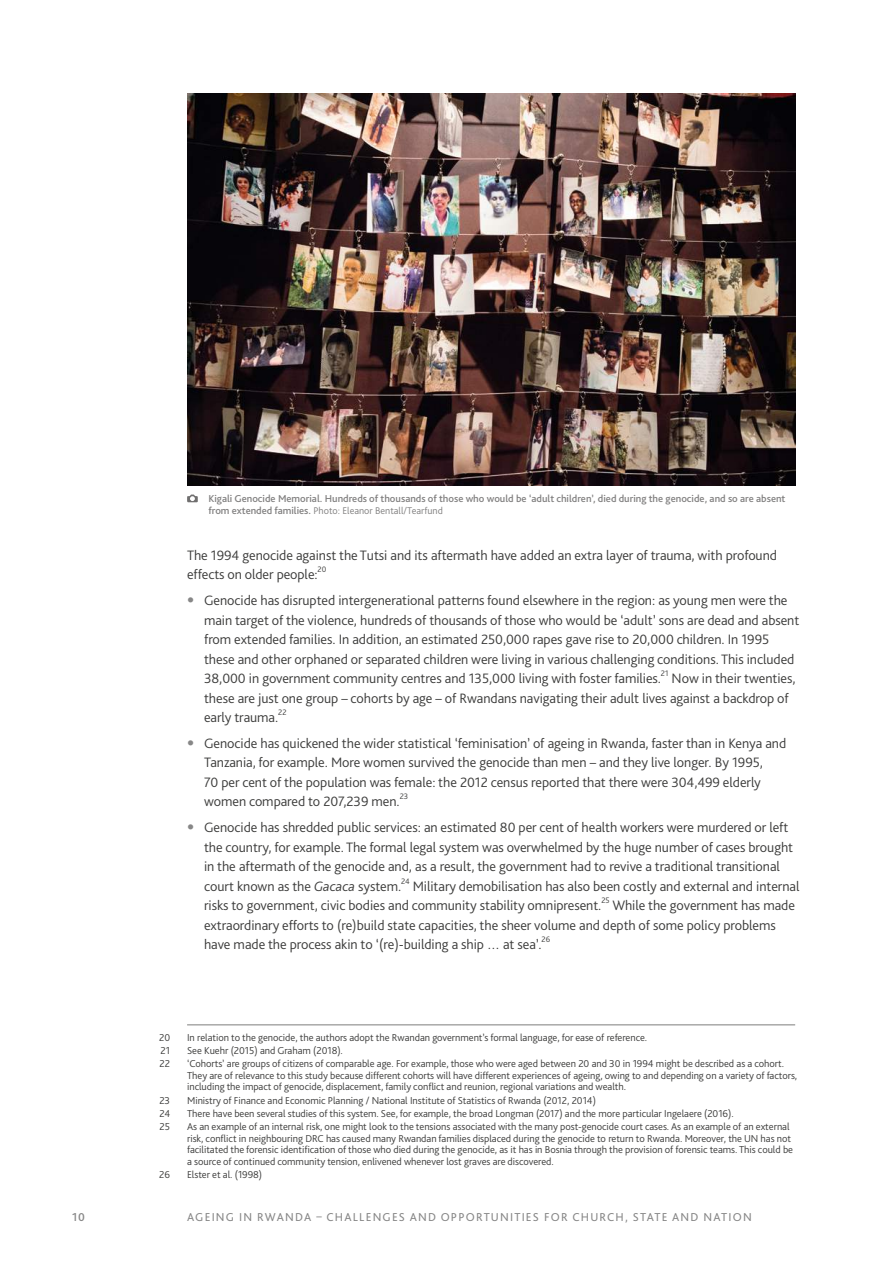
<style>
.page{position:relative;width:893px;height:1263px;background:#fff}
.page>*{position:absolute;margin:0;border:0;box-sizing:border-box;transform-origin:0 0}
.t1{font:300 14.25px/19.5px "Bliss Pro";letter-spacing:-.005em;color:#3c3c3b}
.t2{font:12px "Bliss Pro";letter-spacing:.1em;color:#878787}
.t3{font:500 12px "Bliss Pro";color:#878787}
.t4{font:300 10.5px/11.6px "Bliss Pro";letter-spacing:-.005em;color:#3c3c3b}
.t5{font:500 10.5px "Bliss Pro";color:#818080}
.t6{font:300 10.2px "Bliss Pro";color:#818080}
.t7{font:300 8.25px "Bliss Pro";letter-spacing:-.005em;color:#3c3c3b}
.s1{font-weight:500;font-size:10.5px}
.s2{font-family:"Trade Gothic Bold Cond Twenty";font-weight:400;color:#878787}
.s3{font-style:italic}
</style>
<div class="page">
<img style="left:187px;top:94px;width:608px;height:392px">
<svg style="left:187px;top:494px;width:11px;height:8px"></svg>
<hr style="left:187px;top:1024px;width:608px;height:1px;background:#7e7e7d">
<p class="t5" style="left:208px;top:492px;width:579px">Kigali Genocide Memorial. Hundreds of thousands of those who would be ‘adult children’, died during the genocide, and so are absent</p>
<p class="t6" style="left:208px;top:505px;width:236px"><span class="s1">from extended families.</span> Photo: Eleanor Bentall/Tearfund</p>
<p class="t1" style="left:187px;top:545px;width:591px">The 1994 genocide against the Tutsi and its aftermath have added an extra layer of trauma, with profound effects on older people:</p>
<p class="t7" style="left:318px;top:564px;width:10px">20</p>
<p class="t1" style="left:204px;top:590px;width:597px;text-indent:-17px"><span class="s2">•</span> Genocide has disrupted intergenerational patterns found elsewhere in the region: as young men were the main target of the violence, hundreds of thousands of those who would be ‘adult’ sons are dead and absent from extended families. In addition, an estimated 250,000 rapes gave rise to 20,000 children. In 1995 these and other orphaned or separated children were living in various challenging conditions. This included 38,000 in government community centres and 135,000 living with foster families.</p>
<p class="t7" style="left:661px;top:668px;width:9px">21</p>
<p class="t1" style="left:204px;top:668px;width:593px;text-indent:467px">Now in their twenties, these are just one group – cohorts by age – of Rwandans navigating their adult lives against a backdrop of early trauma.</p>
<p class="t7" style="left:278px;top:707px;width:10px">22</p>
<p class="t1" style="left:204px;top:733px;width:584px;text-indent:-17px"><span class="s2">•</span> Genocide has quickened the wider statistical ‘feminisation’ of ageing in Rwanda, faster than in Kenya and Tanzania, for example. More women survived the genocide than men – and they live longer. By 1995,<br>70 per cent of the population was female: the 2012 census reported that there were 304,499 elderly women compared to 207,239 men.</p>
<p class="t7" style="left:400px;top:791px;width:10px">23</p>
<p class="t1" style="left:204px;top:817px;width:591px;text-indent:-17px"><span class="s2">•</span> Genocide has shredded public services: an estimated 80 per cent of health workers were murdered or left the country, for example. The formal legal system was overwhelmed by the huge number of cases brought in the aftermath of the genocide and, as a result, the government had to revive a traditional transitional court known as the <span class="s3">Gacaca</span> system.</p>
<p class="t7" style="left:401px;top:876px;width:10px">24</p>
<p class="t1" style="left:204px;top:876px;width:597px;text-indent:209px">Military demobilisation has also been costly and external and internal risks to government, civic bodies and community stability omnipresent.</p>
<p class="t7" style="left:601px;top:895px;width:10px">25</p>
<p class="t1" style="left:204px;top:895px;width:592px;text-indent:408px">While the government has made extraordinary efforts to (re)build state capacities, the sheer volume and depth of some policy problems have made the process akin to ‘(re)-building a ship … at sea’.</p>
<p class="t7" style="left:542px;top:934px;width:10px">26</p>
<p class="t4" style="left:159px;top:1031px;width:13px">20</p>
<p class="t4" style="left:187px;top:1031px;width:462px">In relation to the genocide, the authors adopt the Rwandan government’s formal language, for ease of reference.</p>
<p class="t4" style="left:161px;top:1044px;width:11px">21</p>
<p class="t4" style="left:187px;top:1044px;width:157px">See Kuehr (2015) and Graham (2018).</p>
<p class="t4" style="left:160px;top:1058px;width:12px">22</p>
<p class="t4" style="left:187px;top:1058px;width:612px">‘Cohorts’ are groups of citizens of comparable age. For example, those who were aged between 20 and 30 in 1994 might be described as a cohort.<br>They are of relevance to this study because different cohorts will have different experiences of ageing, owing to and depending on a variety of factors, including the impact of genocide, displacement, family conflict and reunion, regional variations and wealth.</p>
<p class="t4" style="left:159px;top:1094px;width:12px">23</p>
<p class="t4" style="left:187px;top:1094px;width:410px">Ministry of Finance and Economic Planning / National Institute of Statistics of Rwanda (2012, 2014)</p>
<p class="t4" style="left:159px;top:1107px;width:12px">24</p>
<p class="t4" style="left:187px;top:1107px;width:548px">There have been several studies of this system. See, for example, the broad Longman (2017) and the more particular Ingelaere (2016).</p>
<p class="t4" style="left:160px;top:1120px;width:12px">25</p>
<p class="t4" style="left:187px;top:1120px;width:607px">As an example of an internal risk, one might look to the tensions associated with the many post-genocide court cases. As an example of an external risk, conflict in neighbouring DRC has caused many Rwandan families displaced during the genocide to return to Rwanda. Moreover, the UN has not facilitated the forensic identification of those who died during the genocide, as it has in Bosnia through the provision of forensic teams. This could be a source of continued community tension, enlivened whenever lost graves are discovered.</p>
<p class="t4" style="left:159px;top:1168px;width:12px">26</p>
<p class="t4" style="left:187px;top:1168px;width:77px">Elster et al. (1998)</p>
<p class="t3" style="left:72px;top:1209px;width:14px">10</p>
<p class="t2" style="left:187px;top:1209px;width:566px">AGEING IN RWANDA – CHALLENGES AND OPPORTUNITIES FOR CHURCH, STATE AND NATION</p>
</div>
